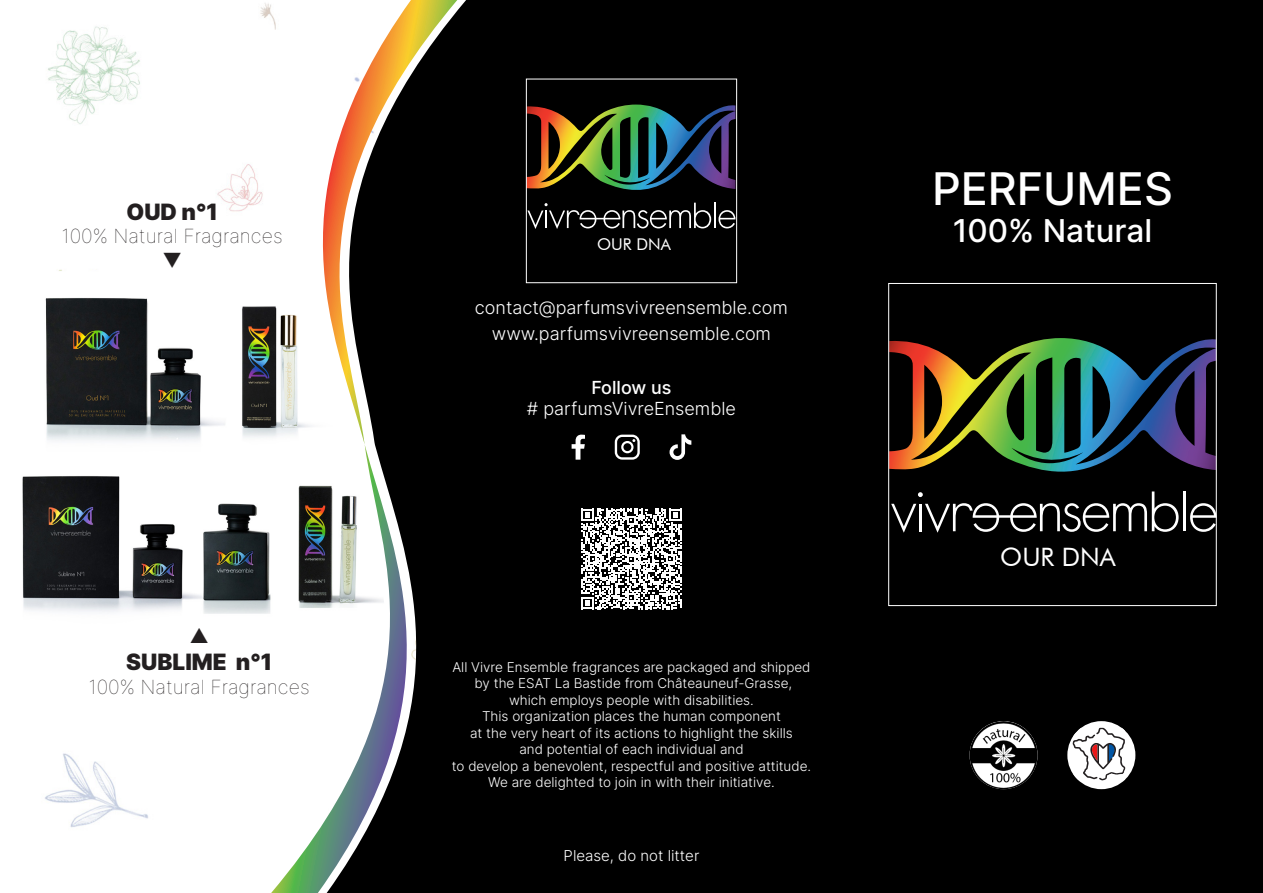
<style>
.page{position:relative;width:1263px;height:893px;background:#fff}
.page>*{position:absolute;margin:0;border:0;box-sizing:border-box;transform-origin:0 0}
.t1{font:500 45px "Inter";color:#fff}
.t2{font:500 31.5px "Inter";color:#fff}
.t3{font:25.35px "Futura BT";color:#fff}
.t4{font:900 22.5px "Inter";color:#231f20}
.t5{font:100 19.5px "Inter";color:#231f20}
.t6{font:300 18px "Inter";color:#fff}
.t7{font:500 18px "Inter";color:#fff}
.t8{font:16.2px "Futura BT";color:#fff}
.t9{font:300 15px "Inter";color:#fff}
.t10{font:300 13.5px/16.5px "Inter";color:#fff;text-align:center}
</style>
<div class="page">
<img style="left:45px;top:753px;width:103px;height:75px">
<img style="left:48px;top:3px;width:222px;height:268px">
<img style="left:45px;top:298px;width:225px;height:143px">
<img style="left:22px;top:476px;width:248px;height:138px">
<div style="left:460px;top:0;width:803px;height:893px;background:#000"></div>
<svg style="left:270px;top:0;width:190px;height:893px"></svg>
<svg style="left:615px;top:435px;width:25px;height:25px"></svg>
<svg style="left:572px;top:435px;width:13px;height:25px"></svg>
<svg style="left:669px;top:434px;width:22px;height:26px"></svg>
<svg style="left:581px;top:509px;width:101px;height:100px"></svg>
<div style="left:27px;top:624px;width:344px;height:71px;background:#fff"></div>
<img style="left:969px;top:721px;width:68px;height:68px;border-radius:34px">
<div style="left:1067px;top:721px;width:68px;height:68px;background:#fff;border-radius:50%"></div>
<svg style="left:1072px;top:728px;width:53px;height:53px"></svg>
<hr style="left:1183px;top:491px;width:3px;height:40px;background:#fff">
<svg style="left:1190px;top:503px;width:25px;height:29px"></svg>
<svg style="left:891px;top:491px;width:287px;height:42px;background:#2d2d2d"></svg>
<img style="left:890px;top:338px;width:325px;height:140px">
<div style="left:888px;top:283px;width:329px;height:323px;border:1px solid #fff"></div>
<hr style="left:714px;top:203px;width:2px;height:25px;background:#fff">
<svg style="left:718px;top:210px;width:17px;height:18px"></svg>
<svg style="left:528px;top:203px;width:183px;height:26px;background:#2f2f2f"></svg>
<img style="left:528px;top:105px;width:207px;height:89px">
<div style="left:526px;top:79px;width:211px;height:204px;border:1px solid #fff"></div>
<p class="t4" style="left:126px;top:195px;width:93px">OUD n°1</p>
<p class="t5" style="left:62px;top:222px;width:222px">100% Natural Fragrances</p>
<p class="t5" style="left:163px;top:245px;width:20px">▼</p>
<p class="t5" style="left:190px;top:622px;width:20px">▲</p>
<p class="t4" style="left:126px;top:646px;width:147px">SUBLIME n°1</p>
<p class="t5" style="left:89px;top:672px;width:222px">100% Natural Fragrances</p>
<p class="t8" style="left:597px;top:235px;width:75px">OUR DNA</p>
<p class="t6" style="left:475px;top:295px;width:315px">contact@parfumsvivreensemble.com</p>
<p class="t6" style="left:492px;top:320px;width:281px">www.parfumsvivreensemble.com</p>
<p class="t7" style="left:591px;top:375px;width:82px">Follow us</p>
<p class="t6" style="left:527px;top:396px;width:211px"># parfumsVivreEnsemble</p>
<p class="t10" style="left:452px;top:658px;width:361px">All Vivre Ensemble fragrances are packaged and shipped by the ESAT La Bastide from Châteauneuf-Grasse,<br>which employs people with disabilities.<br>This organization places the human component<br>at the very heart of its actions to highlight the skills<br>and potential of each individual and<br>to develop a benevolent, respectful and positive attitude.<br>We are delighted to join in with their initiative.</p>
<p class="t9" style="left:564px;top:844px;width:137px">Please, do not litter</p>
<p class="t1" style="left:932px;top:155px;width:242px">PERFUMES</p>
<p class="t2" style="left:953px;top:208px;width:201px">100% Natural</p>
<p class="t3" style="left:1000px;top:542px;width:117px">OUR DNA</p>
</div>
